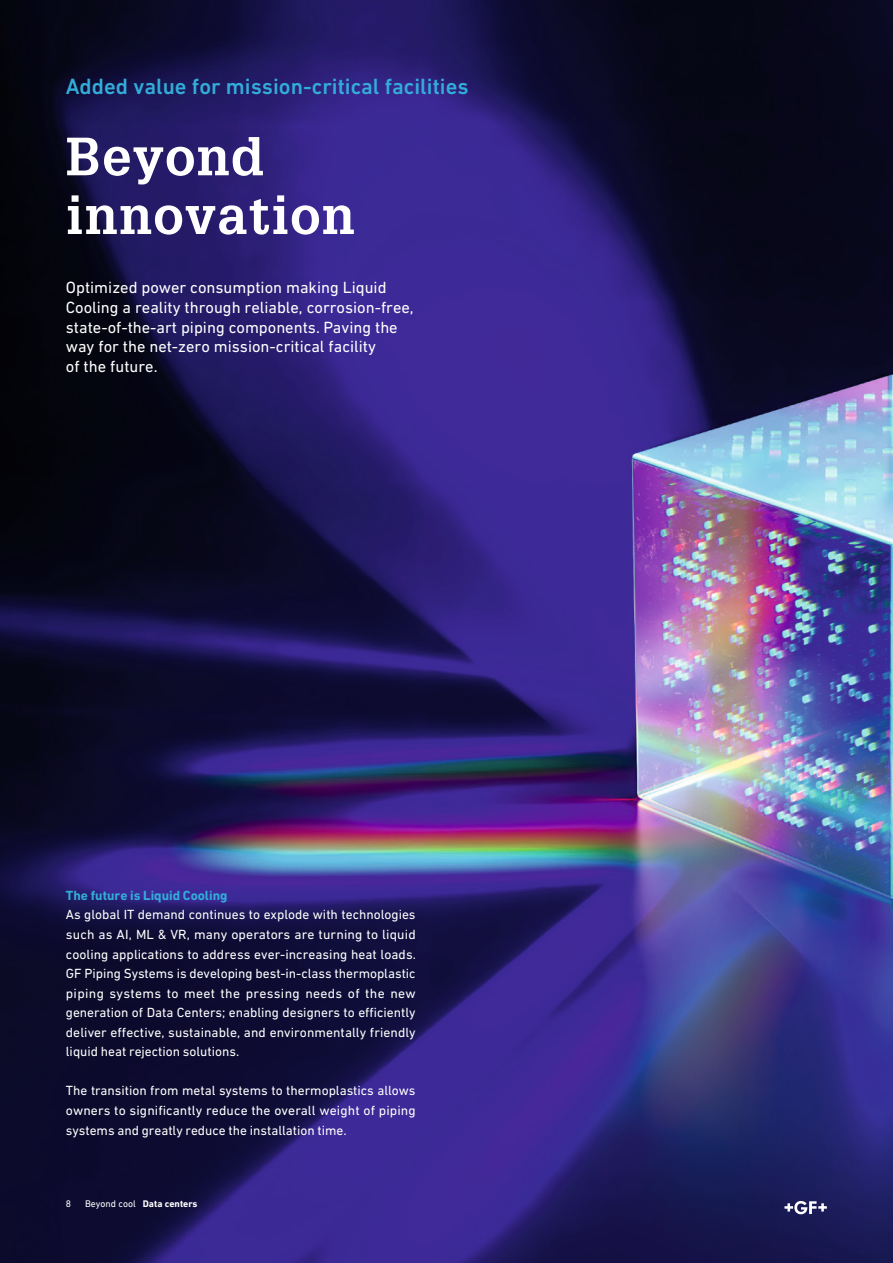
<style>
.page{position:relative;width:893px;height:1263px;background:#fff}
.page>*{position:absolute;margin:0;border:0;box-sizing:border-box;transform-origin:0 0}
.t1{font:700 52.5px/58.7px "Glypha LT Pro";letter-spacing:.025em;color:#fff}
.t2{font:500 22.5px "DIN Next W1 G";color:#32add9}
.t3{font:16.5px/19.5px "DIN Next W1 G";color:#fff}
.t4{font:13.5px/19.5px "DIN Next W1 G";color:#fff;text-align:justify}
.t5{font:700 13.5px "DIN Next W1 G";color:#32add9}
.t6{font:700 9.75px "DIN Next W1 G";color:#fff}
.t7{font:9.75px "DIN Next W1 G";color:#fff}
.s1{font-weight:400}
</style>
<div class="page">
<img style="left:0;top:0;width:893px;height:1263px">
<svg style="left:784px;top:1201px;width:43px;height:13px"></svg>
<h2 class="t2" style="left:66px;top:73px;width:404px">Added value for mission-critical facilities</h2>
<h1 class="t1" style="left:66px;top:126px;width:290px">Beyond innovation</h1>
<p class="t3" style="left:66px;top:278px;width:349px">Optimized power consumption making Liquid Cooling a reality through reliable, corrosion-free, state-of-the-art piping components. Paving the way for the net-zero mission-critical facility<br>of the future.</p>
<p class="t5" style="left:66px;top:887px;width:163px">The future is Liquid Cooling</p>
<p class="t4" style="left:66px;top:905px;width:352px">As global IT demand continues to explode with technologies such as AI, ML &amp; VR, many operators are turning to liquid cooling applications to address ever-increasing heat loads.<br>GF Piping Systems is developing best-in-class thermoplastic piping systems to meet the pressing needs of the new generation of Data Centers; enabling designers to efficiently deliver effective, sustainable, and environmentally friendly liquid heat rejection solutions.</p>
<p class="t4" style="left:66px;top:1081px;width:351px">The transition from metal systems to thermoplastics allows owners to significantly reduce the overall weight of piping systems and greatly reduce the installation time.</p>
<p class="t7" style="left:66px;top:1197px;width:7px">8</p>
<p class="t6" style="left:85px;top:1197px;width:114px"><span class="s1">Beyond cool</span> Data centers</p>
</div>
